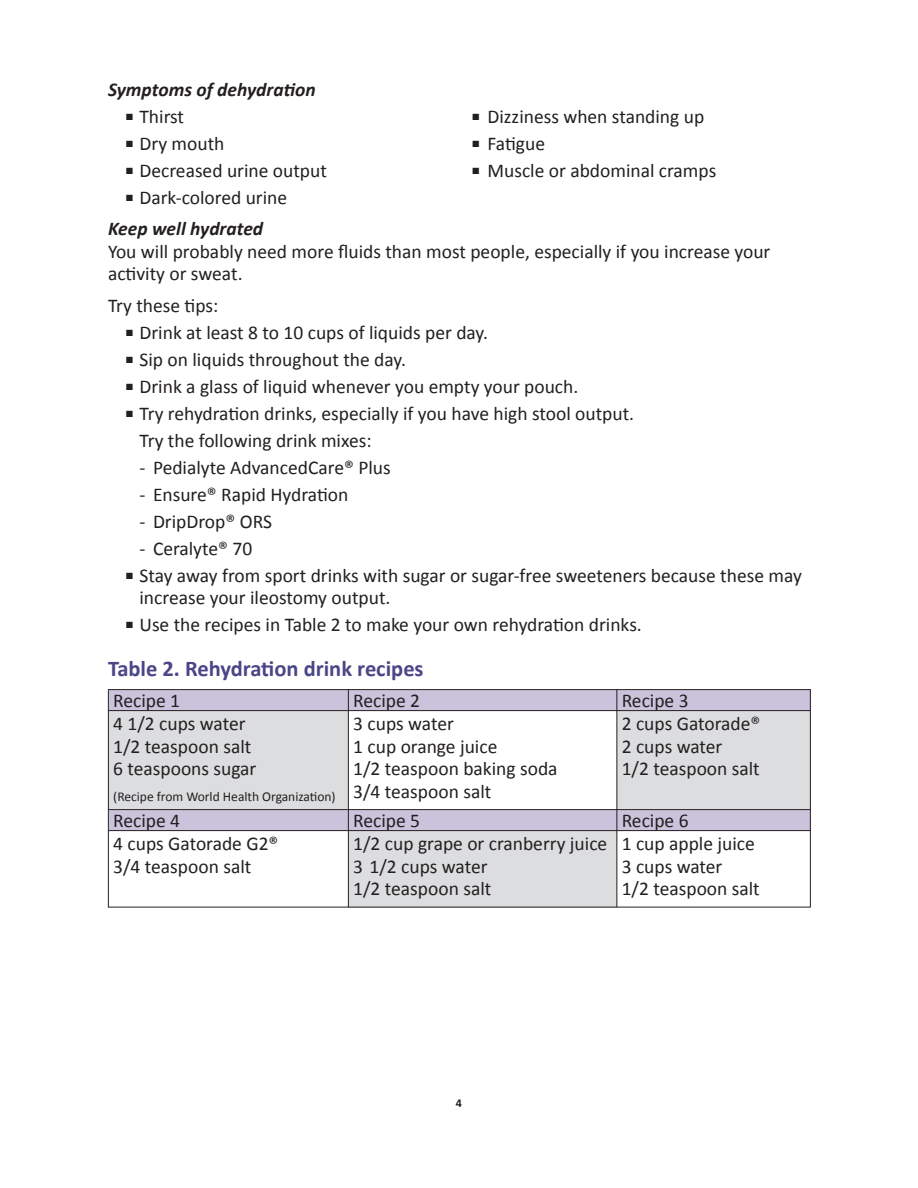
<style>
.page{position:relative;width:918px;height:1188px;background:#fff}
.page>*{position:absolute;margin:0;border:0;box-sizing:border-box;transform-origin:0 0}
.subheading{font:700 22.5px "Calibri";color:#4a4687}
.text{font:19.5px/22.5px "Calibri";color:#231f20}
.secondaryheading{font:italic 700 19.5px "Calibri";color:#231f20}
.text-2{font:13.5px "Calibri";color:#231f20}
.t1{font:700 12px "Calibri";color:#231f20}
</style>
<div class="page">
<div style="left:109px;top:690px;width:701px;height:20px;background:#cac3db"></div>
<div style="left:109px;top:810px;width:701px;height:20px;background:#cac3db"></div>
<div style="left:109px;top:711px;width:239px;height:98px;background:#dcdddf"></div>
<div style="left:349px;top:831px;width:268px;height:76px;background:#dcdddf"></div>
<div style="left:617px;top:711px;width:193px;height:98px;background:#dcdddf"></div>
<hr style="left:108px;top:689px;width:702px;height:1px;background:#231f20">
<hr style="left:108px;top:809px;width:702px;height:1px;background:#231f20">
<hr style="left:108px;top:710px;width:702px;height:1px;background:#231f20">
<hr style="left:108px;top:830px;width:702px;height:1px;background:#231f20">
<hr style="left:108px;top:907px;width:702px;height:1px;background:#231f20">
<hr style="left:108px;top:689px;width:1px;height:218px;background:#231f20">
<hr style="left:348px;top:689px;width:1px;height:218px;background:#231f20">
<hr style="left:616px;top:689px;width:1px;height:218px;background:#231f20">
<hr style="left:810px;top:689px;width:1px;height:218px;background:#231f20">
<p class="secondaryheading" style="left:108px;top:75px;width:209px">Symptoms of dehydration</p>
<p class="text" style="left:126px;top:104px;width:60px">■ Thirst</p>
<p class="text" style="left:472px;top:104px;width:233px">■ Dizziness when standing up</p>
<p class="text" style="left:126px;top:131px;width:100px">■ Dry mouth</p>
<p class="text" style="left:472px;top:131px;width:74px">■ Fatigue</p>
<p class="text" style="left:126px;top:158px;width:202px">■ Decreased urine output</p>
<p class="text" style="left:472px;top:158px;width:245px">■ Muscle or abdominal cramps</p>
<p class="text" style="left:126px;top:185px;width:163px">■ Dark-colored urine</p>
<p class="secondaryheading" style="left:108px;top:215px;width:157px">Keep well hydrated</p>
<p class="text" style="left:108px;top:239px;width:664px">You will probably need more fluids than most people, especially if you increase your activity or sweat.</p>
<p class="text" style="left:108px;top:293px;width:112px">Try these tips:</p>
<p class="text" style="left:126px;top:320px;width:364px">■ Drink at least 8 to 10 cups of liquids per day.</p>
<p class="text" style="left:126px;top:347px;width:281px">■ Sip on liquids throughout the day.</p>
<p class="text" style="left:126px;top:374px;width:454px">■ Drink a glass of liquid whenever you empty your pouch.</p>
<p class="text" style="left:126px;top:401px;width:510px">■ Try rehydration drinks, especially if you have high stool output.</p>
<p class="text" style="left:140px;top:428px;width:234px">Try the following drink mixes:</p>
<p class="text" style="left:140px;top:455px;width:253px">- Pedialyte AdvancedCare® Plus</p>
<p class="text" style="left:140px;top:482px;width:210px">- Ensure® Rapid Hydration</p>
<p class="text" style="left:140px;top:509px;width:134px">- DripDrop® ORS</p>
<p class="text" style="left:140px;top:536px;width:114px">- Ceralyte® 70</p>
<p class="text" style="left:140px;top:563px;width:664px;text-indent:-13px">■ Stay away from sport drinks with sugar or sugar-free sweeteners because these may increase your ileostomy output.</p>
<p class="text" style="left:126px;top:613px;width:517px">■ Use the recipes in Table 2 to make your own rehydration drinks.</p>
<p class="subheading" style="left:108px;top:652px;width:317px">Table 2. Rehydration drink recipes</p>
<p class="text" style="left:113px;top:688px;width:68px">Recipe 1</p>
<p class="text" style="left:353px;top:688px;width:68px">Recipe 2</p>
<p class="text" style="left:622px;top:688px;width:68px">Recipe 3</p>
<p class="text" style="left:113px;top:712px;width:134px">4 1/2 cups water</p>
<p class="text" style="left:113px;top:734px;width:140px">1/2 teaspoon salt</p>
<p class="text" style="left:113px;top:757px;width:145px">6 teaspoons sugar</p>
<p class="text-2" style="left:113px;top:787px;width:224px">(Recipe from World Health Organization)</p>
<p class="text" style="left:113px;top:832px;width:167px">4 cups Gatorade G2®</p>
<p class="text" style="left:113px;top:854px;width:140px">3/4 teaspoon salt</p>
<p class="text" style="left:113px;top:808px;width:68px">Recipe 4</p>
<p class="text" style="left:353px;top:712px;width:102px">3 cups water</p>
<p class="text" style="left:353px;top:734px;width:146px">1 cup orange juice</p>
<p class="text" style="left:353px;top:757px;width:206px">1/2 teaspoon baking soda</p>
<p class="text" style="left:353px;top:779px;width:140px">3/4 teaspoon salt</p>
<p class="text" style="left:353px;top:832px;width:256px">1/2 cup grape or cranberry juice</p>
<p class="text" style="left:353px;top:854px;width:136px">3 1/2 cups water</p>
<p class="text" style="left:353px;top:877px;width:140px">1/2 teaspoon salt</p>
<p class="text" style="left:353px;top:808px;width:68px">Recipe 5</p>
<p class="text" style="left:622px;top:712px;width:140px">2 cups Gatorade®</p>
<p class="text" style="left:622px;top:734px;width:102px">2 cups water</p>
<p class="text" style="left:622px;top:757px;width:140px">1/2 teaspoon salt</p>
<p class="text" style="left:622px;top:808px;width:68px">Recipe 6</p>
<p class="text" style="left:622px;top:832px;width:135px">1 cup apple juice</p>
<p class="text" style="left:622px;top:854px;width:102px">3 cups water</p>
<p class="text" style="left:622px;top:877px;width:140px">1/2 teaspoon salt</p>
<p class="t1" style="left:456px;top:1094px;width:8px">4</p>
</div>
